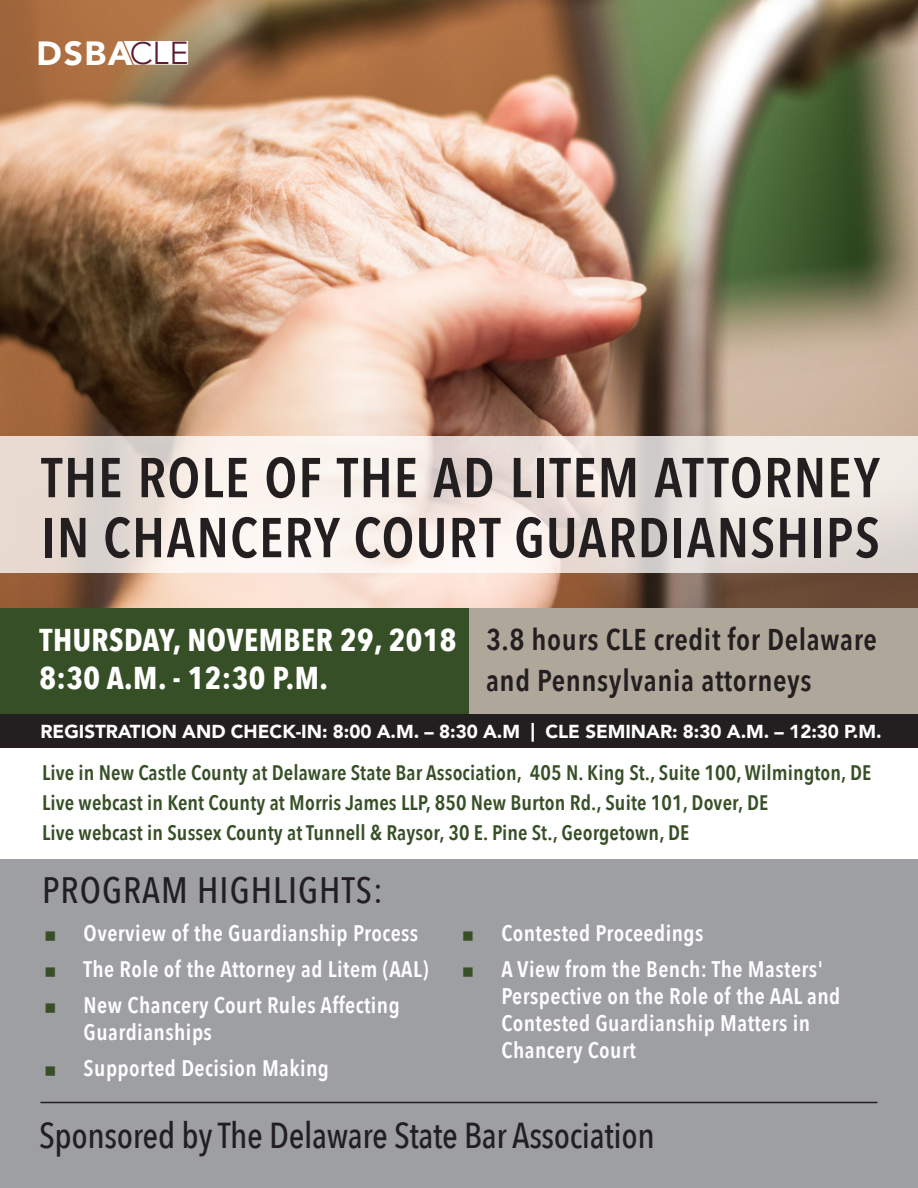
<style>
.page{position:relative;width:918px;height:1188px;background:#fff}
.page>*{position:absolute;margin:0;border:0;box-sizing:border-box;transform-origin:0 0}
.t1{font:600 55.5px/60px "Avenir Next Condensed";letter-spacing:.025em;color:#231f20}
.t2{font:500 36.75px "Avenir Next Condensed";letter-spacing:.03em;color:#231f20}
.t3{font:500 36px "Avenir Next Condensed";letter-spacing:-.01em;color:#231f20}
.t4{font:900 33.45px "Avenir";color:#fff}
.t5{font:700 31.5px "Avenir Next Condensed";letter-spacing:.015em;color:#fff}
.t6{font:600 30px/40.5px "Avenir Next Condensed";letter-spacing:.02em;color:#231f20}
.t7{font:600 22.5px/27px "Avenir Next Condensed";letter-spacing:.02em;color:#fff}
.t8{font:600 21px/30px "Avenir Next Condensed";letter-spacing:.005em;color:#374f27}
.t9{font:900 18.75px "Avenir";letter-spacing:-.005em;color:#fff}
.s1{font-weight:300;font-size:31.2px;color:#5e1a34}
.s2{font-weight:300;font-size:31.8px;color:#5e1a34}
</style>
<div class="page">
<img style="left:0;top:0;width:918px;height:608px">
<svg style="left:0;top:436px;width:918px;height:136px"></svg>
<div style="left:0;top:859px;width:918px;height:329px;background:#9d9fa2"></div>
<div style="left:0;top:608px;width:470px;height:122px;background:#374f27"></div>
<div style="left:470px;top:608px;width:448px;height:122px;background:#b0a79b"></div>
<hr style="left:40px;top:1102px;width:838px;height:1px;background:#231f20">
<div style="left:0;top:715px;width:918px;height:33px;background:#231f20"></div>
<svg style="left:124px;top:41px;width:64px;height:24px"></svg>
<h3 class="t4" style="left:37px;top:24px;width:154px">DSBA<span class="s1">C</span><span class="s2">LE</span></h3>
<p class="t1" style="left:41px;top:446px;width:840px">THE ROLE OF THE AD LITEM ATTORNEY<br>IN CHANCERY COURT GUARDIANSHIPS</p>
<p class="t5" style="left:40px;top:621px;width:418px">THURSDAY, NOVEMBER 29, 2018</p>
<p class="t5" style="left:40px;top:658px;width:290px">8:30 A.M. - 12:30 P.M.</p>
<p class="t6" style="left:486px;top:619px;width:392px">3.8 hours CLE credit for Delaware and Pennsylvania attorneys</p>
<p class="t9" style="left:40px;top:716px;width:843px">REGISTRATION AND CHECK-IN: 8:00 A.M. – 8:30 A.M | CLE SEMINAR: 8:30 A.M. – 12:30 P.M.</p>
<p class="t8" style="left:42px;top:757px;width:831px">Live in New Castle County at Delaware State Bar Association, 405 N. King St., Suite 100, Wilmington, DE<br>Live webcast in Kent County at Morris James LLP, 850 New Burton Rd., Suite 101, Dover, DE</p>
<p class="t8" style="left:42px;top:817px;width:649px">Live webcast in Sussex County at Tunnell &amp; Raysor, 30 E. Pine St., Georgetown, DE</p>
<p class="t2" style="left:42px;top:868px;width:343px">PROGRAM HIGHLIGHTS:</p>
<p class="t7" style="left:84px;top:919px;width:336px">Overview of the Guardianship Process</p>
<p class="t7" style="left:84px;top:955px;width:346px">The Role of the Attorney ad Litem (AAL)</p>
<p class="t7" style="left:84px;top:991px;width:318px">New Chancery Court Rules Affecting<br>Guardianships</p>
<p class="t7" style="left:84px;top:1054px;width:247px">Supported Decision Making</p>
<p class="t7" style="left:501px;top:919px;width:204px">Contested Proceedings</p>
<p class="t7" style="left:501px;top:955px;width:341px">A View from the Bench: The Masters'<br>Perspective on the Role of the AAL and<br>Contested Guardianship Matters in<br>Chancery Court</p>
<p class="t3" style="left:39px;top:1114px;width:617px">Sponsored by The Delaware State Bar Association</p>
</div>
